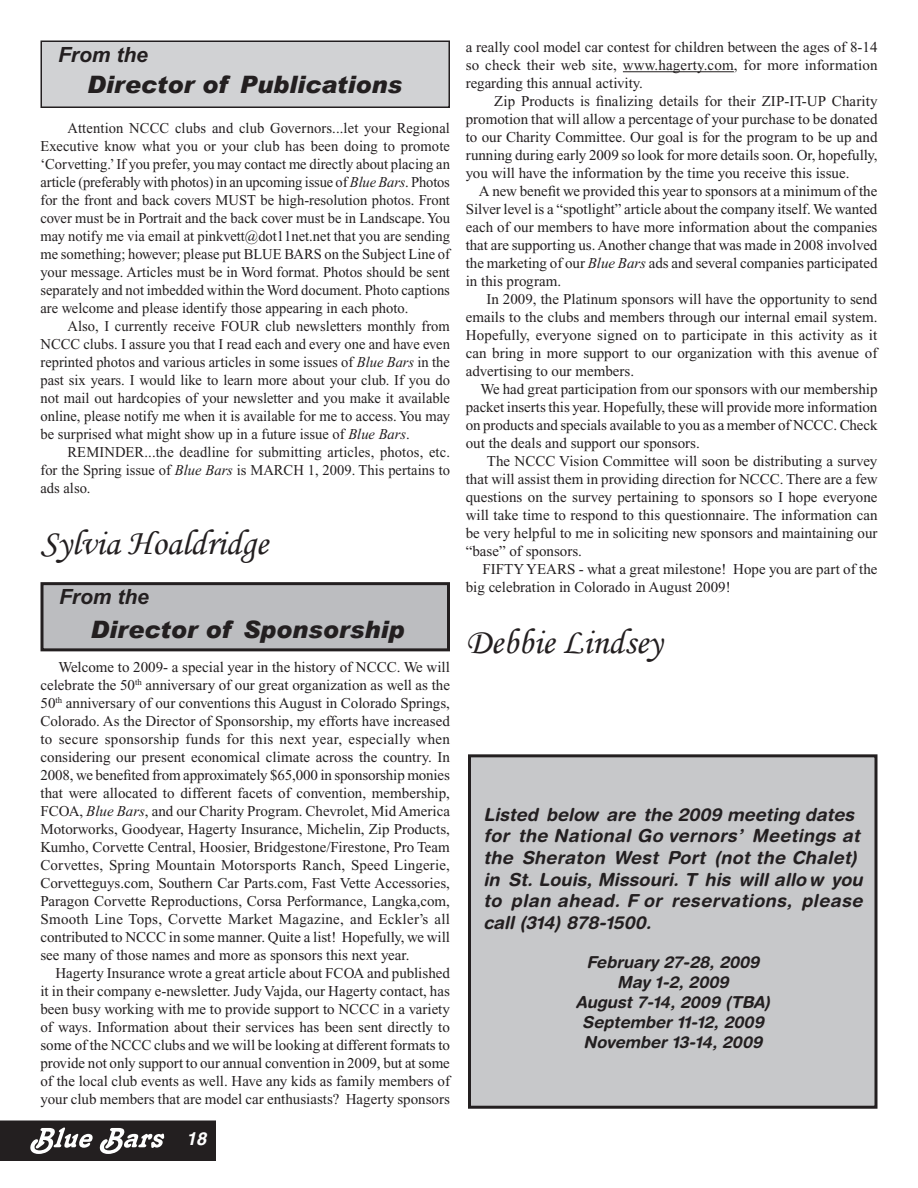
<style>
.page{position:relative;width:918px;height:1188px;background:#fff}
.page>*{position:absolute;margin:0;border:0;box-sizing:border-box;transform-origin:0 0}
.t1{font:36px "Monotype Corsiva";color:#231f20}
.t2{font:italic 900 24px "Arial";color:#231f20}
.t3{font:italic 700 21px "Arial";color:#231f20}
.t4{font:italic 700 18px/21.6px "Helvetica Rounded";letter-spacing:.02em;color:#231f20}
.t5{font:italic 700 18px "Helvetica";color:#fff}
.t6{font:italic 700 16.5px/19.8px "Helvetica Rounded";color:#231f20;text-align:center}
.t7{font:15px/18px "Times";color:#231f20;text-align:justify}
.s1{font-family:"Times New Roman";font-style:italic}
</style>
<div class="page">
<svg style="left:0;top:1120px;width:216px;height:41px;background:#444142"></svg>
<div style="left:41px;top:41px;width:408px;height:66px;background:#d1d2d4"></div>
<div style="left:40px;top:40px;width:410px;height:68px;border:2px solid #231f20"></div>
<div style="left:42px;top:584px;width:406px;height:66px;background:#bcbdc0"></div>
<div style="left:40px;top:582px;width:410px;height:69px;border:3px solid #231f20"></div>
<div style="left:470px;top:756px;width:406px;height:351px;background:#c7c8ca"></div>
<div style="left:468px;top:754px;width:410px;height:355px;border:3px solid #231f20"></div>
<hr style="left:623px;top:71px;width:111px;height:1px;background:#231f20">
<h3 class="t3" style="left:58px;top:43px;width:91px">From the</h3>
<h2 class="t2" style="left:87px;top:67px;width:316px">Director of Publications</h2>
<p class="t7" style="left:40px;top:121px;width:411px;text-indent:27px">Attention NCCC clubs and club Governors...let your Regional Executive know what you or your club has been doing to promote ‘Corvetting.’ If you prefer, you may contact me directly about placing an article (preferably with photos) in an upcoming issue of <span class="s1">Blue Bars</span>. Photos for the front and back covers MUST be high-resolution photos. Front cover must be in Portrait and the back cover must be in Landscape. You may notify me via email at pinkvett@dot11net.net that you are sending me something; however; please put BLUE BARS on the Subject Line of your message. Articles must be in Word format. Photos should be sent separately and not imbedded within the Word document. Photo captions are welcome and please identify those appearing in each photo.</p>
<p class="t7" style="left:40px;top:319px;width:411px;text-indent:27px">Also, I currently receive FOUR club newsletters monthly from NCCC clubs. I assure you that I read each and every one and have even reprinted photos and various articles in some issues of <span class="s1">Blue Bars</span> in the past six years. I would like to learn more about your club. If you do not mail out hardcopies of your newsletter and you make it available online, please notify me when it is available for me to access. You may be surprised what might show up in a future issue of <span class="s1">Blue Bars</span>.</p>
<p class="t7" style="left:40px;top:445px;width:411px;text-indent:27px">REMINDER...the deadline for submitting articles, photos, etc. for the Spring issue of <span class="s1">Blue Bars</span> is MARCH 1, 2009. This pertains to ads also.</p>
<h1 class="t1" style="left:40px;top:522px;width:229px">Sylvia Hoaldridge</h1>
<h3 class="t3" style="left:59px;top:585px;width:91px">From the</h3>
<h2 class="t2" style="left:90px;top:612px;width:315px">Director of Sponsorship</h2>
<p class="t7" style="left:40px;top:659px;width:411px;text-indent:18px">Welcome to 2009- a special year in the history of NCCC. We will celebrate the 50<sup>th</sup> anniversary of our great organization as well as the 50<sup>th</sup> anniversary of our conventions this August in Colorado Springs, Colorado. As the Director of Sponsorship, my efforts have increased to secure sponsorship funds for this next year, especially when considering our present economical climate across the country. In 2008, we benefited from approximately $65,000 in sponsorship monies that were allocated to different facets of convention, membership, FCOA, <span class="s1">Blue Bars</span>, and our Charity Program. Chevrolet, Mid America Motorworks, Goodyear, Hagerty Insurance, Michelin, Zip Products, Kumho, Corvette Central, Hoosier, Bridgestone/Firestone, Pro Team Corvettes, Spring Mountain Motorsports Ranch, Speed Lingerie, Corvetteguys.com, Southern Car Parts.com, Fast Vette Accessories, Paragon Corvette Reproductions, Corsa Performance, Langka,com, Smooth Line Tops, Corvette Market Magazine, and Eckler’s all contributed to NCCC in some manner. Quite a list! Hopefully, we will see many of those names and more as sponsors this next year.</p>
<p class="t7" style="left:40px;top:965px;width:411px;text-indent:15px">Hagerty Insurance wrote a great article about FCOA and published it in their company e-newsletter. Judy Vajda, our Hagerty contact, has been busy working with me to provide support to NCCC in a variety of ways. Information about their services has been sent directly to some of the NCCC clubs and we will be looking at different formats to provide not only support to our annual convention in 2009, but at some of the local club events as well. Have any kids as family members of your club members that are model car enthusiasts? Hagerty sponsors</p>
<p class="t5" style="left:186px;top:1132px;width:22px">18</p>
<p class="t7" style="left:466px;top:40px;width:413px">a really cool model car contest for children between the ages of 8-14 so check their web site, www.hagerty.com, for more information regarding this annual activity.</p>
<p class="t7" style="left:466px;top:94px;width:413px;text-indent:29px">Zip Products is finalizing details for their ZIP-IT-UP Charity promotion that will allow a percentage of your purchase to be donated to our Charity Committee. Our goal is for the program to be up and running during early 2009 so look for more details soon. Or, hopefully, you will have the information by the time you receive this issue.</p>
<p class="t7" style="left:466px;top:184px;width:413px;text-indent:13px">A new benefit we provided this year to sponsors at a minimum of the Silver level is a “spotlight” article about the company itself. We wanted each of our members to have more information about the companies that are supporting us. Another change that was made in 2008 involved the marketing of our <span class="s1">Blue Bars</span> ads and several companies participated in this program.</p>
<p class="t7" style="left:466px;top:292px;width:413px;text-indent:21px">In 2009, the Platinum sponsors will have the opportunity to send emails to the clubs and members through our internal email system.<br>Hopefully, everyone signed on to participate in this activity as it can bring in more support to our organization with this avenue of advertising to our members.</p>
<p class="t7" style="left:466px;top:382px;width:413px;text-indent:15px">We had great participation from our sponsors with our membership packet inserts this year. Hopefully, these will provide more information on products and specials available to you as a member of NCCC. Check out the deals and support our sponsors.</p>
<p class="t7" style="left:466px;top:454px;width:413px;text-indent:21px">The NCCC Vision Committee will soon be distributing a survey that will assist them in providing direction for NCCC. There are a few questions on the survey pertaining to sponsors so I hope everyone will take time to respond to this questionnaire. The information can be very helpful to me in soliciting new sponsors and maintaining our “base” of sponsors.</p>
<p class="t7" style="left:466px;top:562px;width:413px;text-indent:17px">FIFTY YEARS - what a great milestone! Hope you are part of the big celebration in Colorado in August 2009!</p>
<h1 class="t1" style="left:466px;top:621px;width:198px">Debbie Lindsey</h1>
<p class="t4" style="left:483px;top:803px;width:381px">Listed below are the 2009 meeting dates for the National Go vernors’ Meetings at the Sheraton West Port (not the Chalet) in St. Louis, Missouri. T his will allow you to plan ahead. F or reservations, please call (314) 878-1500.</p>
<p class="t6" style="left:576px;top:952px;width:196px">February 27-28, 2009<br>May 1-2, 2009<br>August 7-14, 2009 (TBA)<br>September 11-12, 2009<br>November 13-14, 2009</p>
</div>
